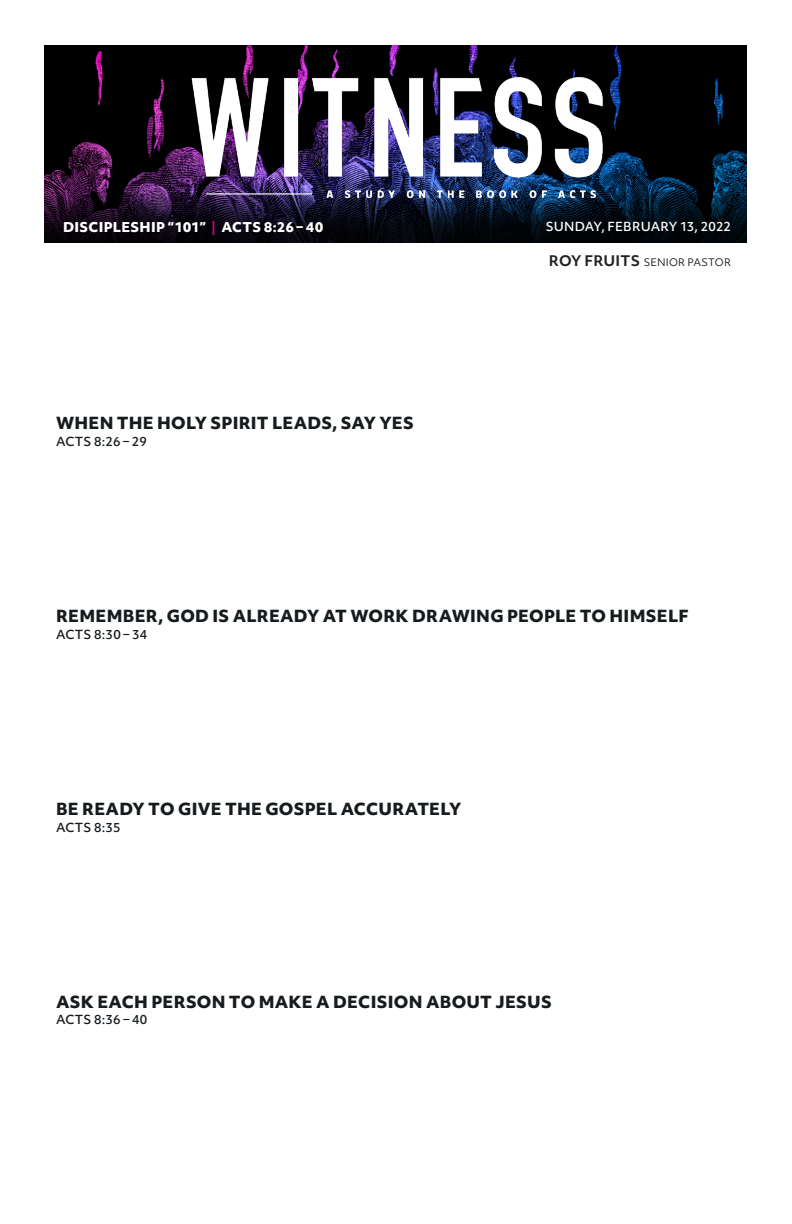
<style>
.page{position:relative;width:792px;height:1224px;background:#fff}
.page>*{position:absolute;margin:0;border:0;box-sizing:border-box;transform-origin:0 0}
.Sub-points{font:800 16px "Objektiv Mk 1";letter-spacing:.015em;color:#161b1e}
.Subtitle_-_Pastor_sc{font:800 13px "Objektiv Mk 1";letter-spacing:.025em;color:#fff}
.Sub-points-2{font:500 12px "Objektiv Mk 1";letter-spacing:.02em;color:#161b1e}
.t1{font:500 12px "Objektiv Mk 1";letter-spacing:.01em;color:#fff}
.Subtitle_-_Pastor_sc-2{font:10px "Objektiv Mk 1";letter-spacing:.015em;color:#231f20}
.s1{font-weight:500;color:#ed028c}
.s2{font-weight:700;font-size:14px}
</style>
<div class="page">
<div style="left:45px;top:45px;width:702px;height:93px;background:#000"></div>
<svg style="left:45px;top:138px;width:702px;height:104px;background:#0d0d1d"></svg>
<img style="left:178px;top:70px;width:440px;height:137px">
<p class="Subtitle_-_Pastor_sc" style="left:63px;top:218px;width:262px">DISCIPLESHIP “101” <span class="s1">|</span> ACTS 8:26 – 40</p>
<p class="t1" style="left:546px;top:218px;width:187px">SUNDAY, FEBRUARY 13, 2022</p>
<p class="Sub-points" style="left:56px;top:412px;width:359px">WHEN THE HOLY SPIRIT LEADS, SAY YES</p>
<p class="Sub-points-2" style="left:56px;top:433px;width:92px">ACTS 8:26 – 29</p>
<p class="Subtitle_-_Pastor_sc-2" style="left:549px;top:255px;width:184px"><span class="s2">ROY FRUITS</span> SENIOR PASTOR</p>
<p class="Sub-points" style="left:56px;top:605px;width:634px">REMEMBER, GOD IS ALREADY AT WORK DRAWING PEOPLE TO HIMSELF</p>
<p class="Sub-points-2" style="left:56px;top:626px;width:93px">ACTS 8:30 – 34</p>
<p class="Sub-points" style="left:56px;top:797px;width:407px">BE READY TO GIVE THE GOSPEL ACCURATELY</p>
<p class="Sub-points-2" style="left:56px;top:819px;width:66px">ACTS 8:35</p>
<p class="Sub-points" style="left:56px;top:990px;width:497px">ASK EACH PERSON TO MAKE A DECISION ABOUT JESUS</p>
<p class="Sub-points-2" style="left:56px;top:1012px;width:93px">ACTS 8:36 – 40</p>
</div>
